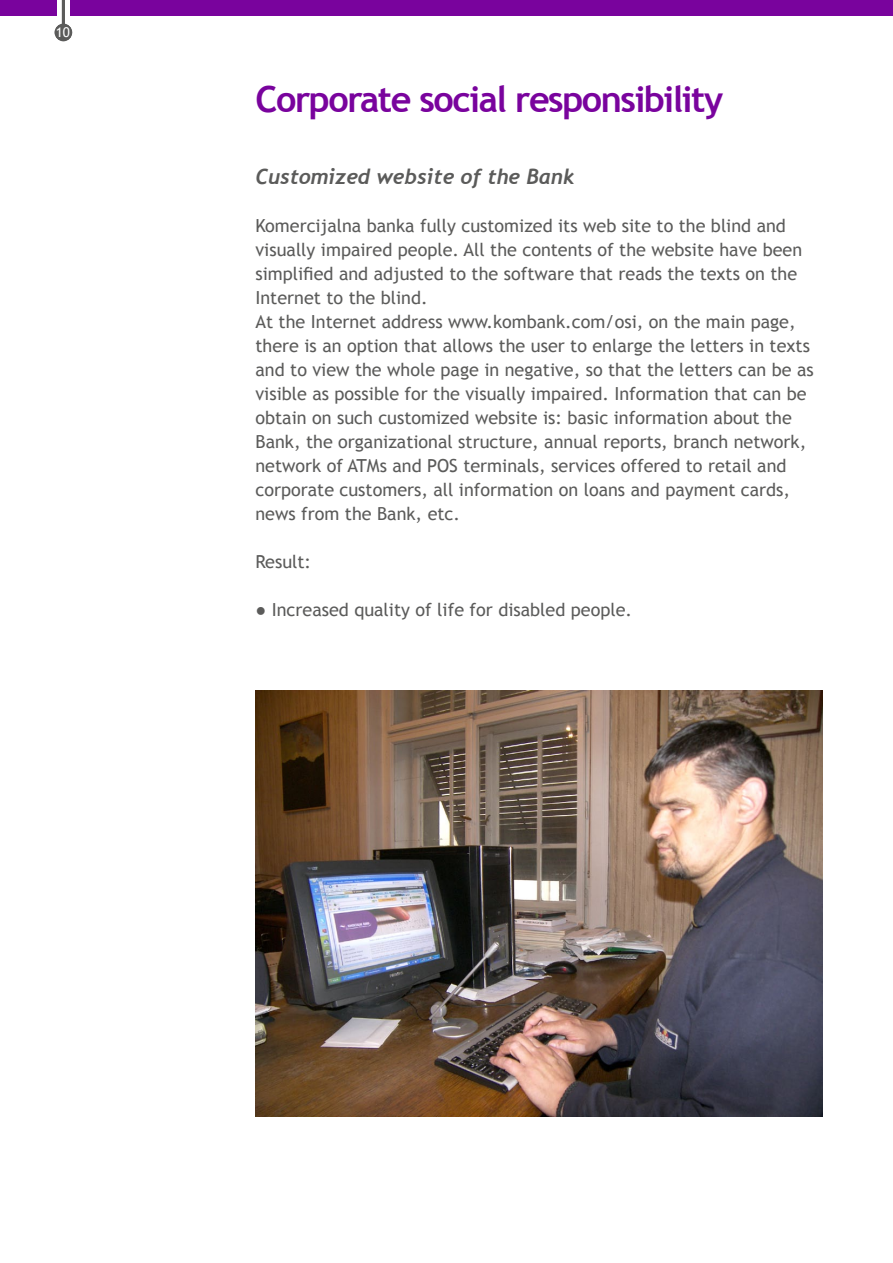
<style>
.page{position:relative;width:893px;height:1263px;background:#fff}
.page>*{position:absolute;margin:0;border:0;box-sizing:border-box;transform-origin:0 0}
.t1{font:700 36px "Trebuchet MS";letter-spacing:-.04em;color:#79039d}
.t2{font:italic 700 21px "Trebuchet";color:#5b5b5a}
.t3{font:18px/24px "Trebuchet MS";color:#5b5b5a}
.t4{font:13.5px "Trebuchet MS";color:#fff}
</style>
<div class="page">
<div style="left:55px;top:24px;width:17px;height:17px;background:#5b5b5a;border-radius:50%"></div>
<div style="left:0;top:0;width:56px;height:16px;background:#79039d"></div>
<div style="left:71px;top:0;width:822px;height:16px;background:#79039d"></div>
<hr style="left:62px;top:0;width:3px;height:25px;background:#5b5b5a">
<img style="left:255px;top:690px;width:568px;height:426px">
<p class="t4" style="left:56px;top:25px;width:16px">10</p>
<h1 class="t1" style="left:255px;top:76px;width:469px">Corporate social responsibility</h1>
<p class="t2" style="left:255px;top:163px;width:320px">Customized website of the Bank</p>
<p class="t3" style="left:255px;top:213px;width:560px">Komercijalna banka fully customized its web site to the blind and visually impaired people. All the contents of the website have been simplified and adjusted to the software that reads the texts on the Internet to the blind.<br>At the Internet address www.kombank.com/osi, on the main page, there is an option that allows the user to enlarge the letters in texts and to view the whole page in negative, so that the letters can be as visible as possible for the visually impaired. Information that can be obtain on such customized website is: basic information about the Bank, the organizational structure, annual reports, branch network, network of ATMs and POS terminals, services offered to retail and corporate customers, all information on loans and payment cards, news from the Bank, etc.</p>
<p class="t3" style="left:255px;top:549px;width:57px">Result:</p>
<p class="t3" style="left:255px;top:597px;width:378px">● Increased quality of life for disabled people.</p>
</div>
